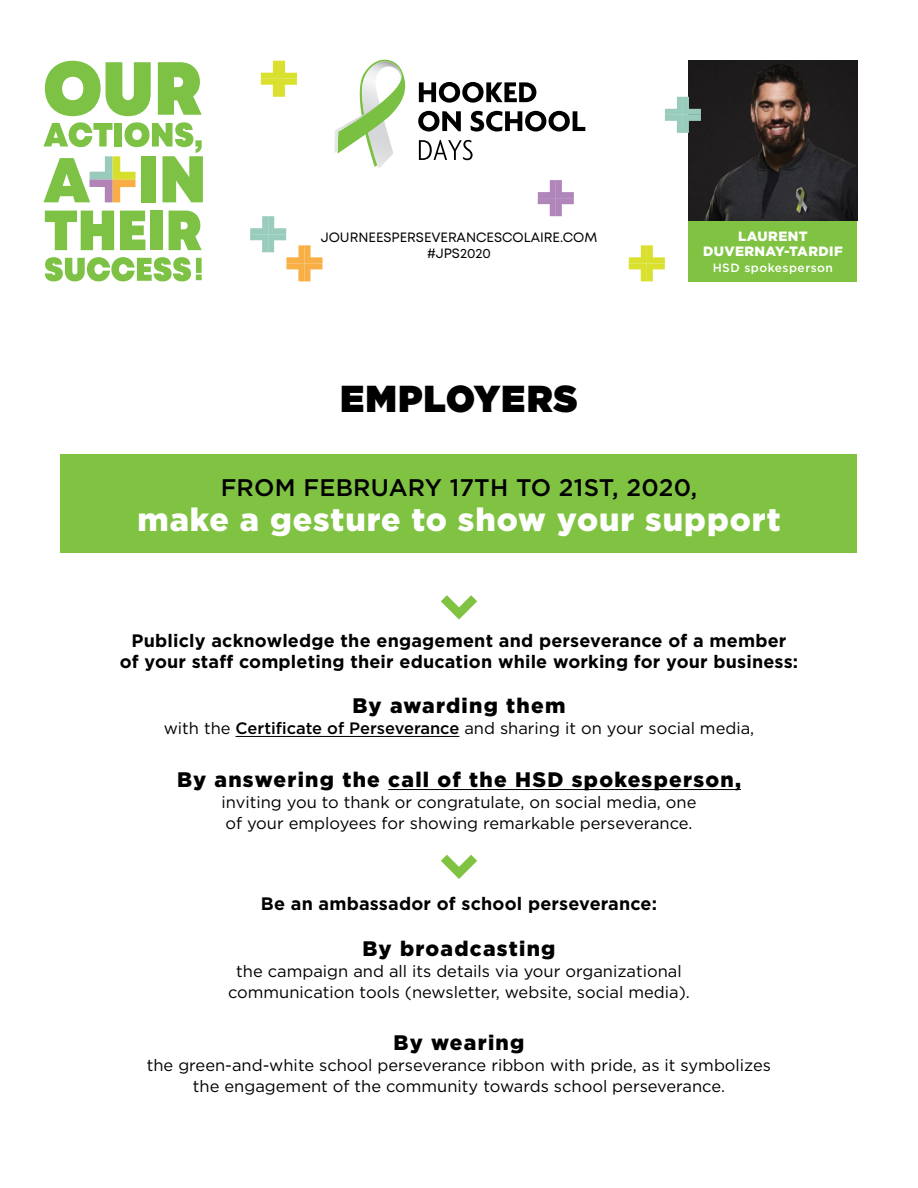
<style>
.page{position:relative;width:918px;height:1188px;background:#fff}
.page>*{position:absolute;margin:0;border:0;box-sizing:border-box;transform-origin:0 0}
.t1{font:900 37.5px "Gotham HTF";letter-spacing:.035em;color:#000;scale:.95 1}
.t2{font:900 32.25px "Gotham HTF";letter-spacing:.03em;color:#fff}
.t3{font:500 24px "Gotham HTF";letter-spacing:.01em;color:#000}
.t4{font:900 21px "Gotham HTF";letter-spacing:.06em;color:#000}
.t5{font:700 18px/21px "Gotham HTF";letter-spacing:.01em;color:#000;text-align:center}
.t6{font:16.5px/21px "Gotham HTF";color:#000;text-align:center}
.t7{font:13.5px/16.2px "Mont";color:#000;text-align:center}
.t8{font:900 13.5px/15px "Gotham HTF";letter-spacing:.03em;color:#fff;text-align:center}
.t9{font:500 12px "Gotham HTF";letter-spacing:.04em;color:#fff}
.s1{font-weight:500}
</style>
<div class="page">
<hr style="left:236px;top:736px;width:223px;height:1px;background:#000">
<hr style="left:388px;top:789px;width:353px;height:1px;background:#000">
<img style="left:688px;top:61px;width:169px;height:160px">
<div style="left:688px;top:221px;width:169px;height:60px;background:#80c342"></div>
<div style="left:61px;top:454px;width:796px;height:99px;background:#80c342"></div>
<svg style="left:261px;top:61px;width:36px;height:36px"></svg>
<svg style="left:665px;top:97px;width:36px;height:36px"></svg>
<svg style="left:538px;top:180px;width:36px;height:36px"></svg>
<svg style="left:629px;top:245px;width:36px;height:36px"></svg>
<svg style="left:250px;top:216px;width:73px;height:65px"></svg>
<svg style="left:441px;top:595px;width:36px;height:25px"></svg>
<svg style="left:441px;top:855px;width:36px;height:24px"></svg>
<svg style="left:45px;top:61px;width:106px;height:55px"></svg>
<svg style="left:158px;top:62px;width:44px;height:53px"></svg>
<svg style="left:45px;top:211px;width:69px;height:39px"></svg>
<svg style="left:120px;top:211px;width:25px;height:39px"></svg>
<div style="left:150px;top:211px;width:13px;height:39px;background:#7dc245"></div>
<svg style="left:169px;top:211px;width:33px;height:39px"></svg>
<svg style="left:43px;top:122px;width:160px;height:80px"></svg>
<svg style="left:45px;top:257px;width:157px;height:24px"></svg>
<svg style="left:419px;top:82px;width:117px;height:21px"></svg>
<svg style="left:418px;top:111px;width:43px;height:21px"></svg>
<svg style="left:470px;top:111px;width:115px;height:21px"></svg>
<svg style="left:419px;top:140px;width:54px;height:20px"></svg>
<svg style="left:334px;top:60px;width:72px;height:107px"></svg>
<p class="t7" style="left:321px;top:229px;width:278px">JOURNEESPERSEVERANCESCOLAIRE.COM #JPS2020</p>
<h1 class="t1" style="left:340px;top:377px;width:251px">EMPLOYERS</h1>
<p class="t8" style="left:703px;top:229px;width:141px">LAURENT<br>DUVERNAY-TARDIF</p>
<p class="t9" style="left:713px;top:261px;width:122px">HSD spokesperson</p>
<h3 class="t3" style="left:221px;top:474px;width:478px">FROM FEBRUARY 17TH TO 21ST, 2020,</h3>
<h2 class="t2" style="left:137px;top:501px;width:645px">make a gesture to show your support</h2>
<p class="t5" style="left:120px;top:629px;width:680px">Publicly acknowledge the engagement and perseverance of a member<br>of your staff completing their education while working for your business:</p>
<p class="t4" style="left:352px;top:694px;width:215px">By awarding them</p>
<p class="t6" style="left:164px;top:718px;width:592px">with the <span class="s1">Certificate of Perseverance</span> and sharing it on your social media,</p>
<p class="t4" style="left:177px;top:767px;width:565px">By answering the call of the HSD spokesperson,</p>
<p class="t6" style="left:222px;top:791px;width:476px;text-align:left">inviting you to thank or congratulate, on social media, one of your employees for showing remarkable perseverance.</p>
<p class="t5" style="left:261px;top:892px;width:398px">Be an ambassador of school perseverance:</p>
<p class="t4" style="left:363px;top:936px;width:194px">By broadcasting</p>
<p class="t6" style="left:228px;top:960px;width:463px">the campaign and all its details via your organizational communication tools (newsletter, website, social media).</p>
<p class="t4" style="left:394px;top:1030px;width:132px">By wearing</p>
<p class="t6" style="left:147px;top:1054px;width:626px">the green-and-white school perseverance ribbon with pride, as it symbolizes the engagement of the community towards school perseverance.</p>
</div>
